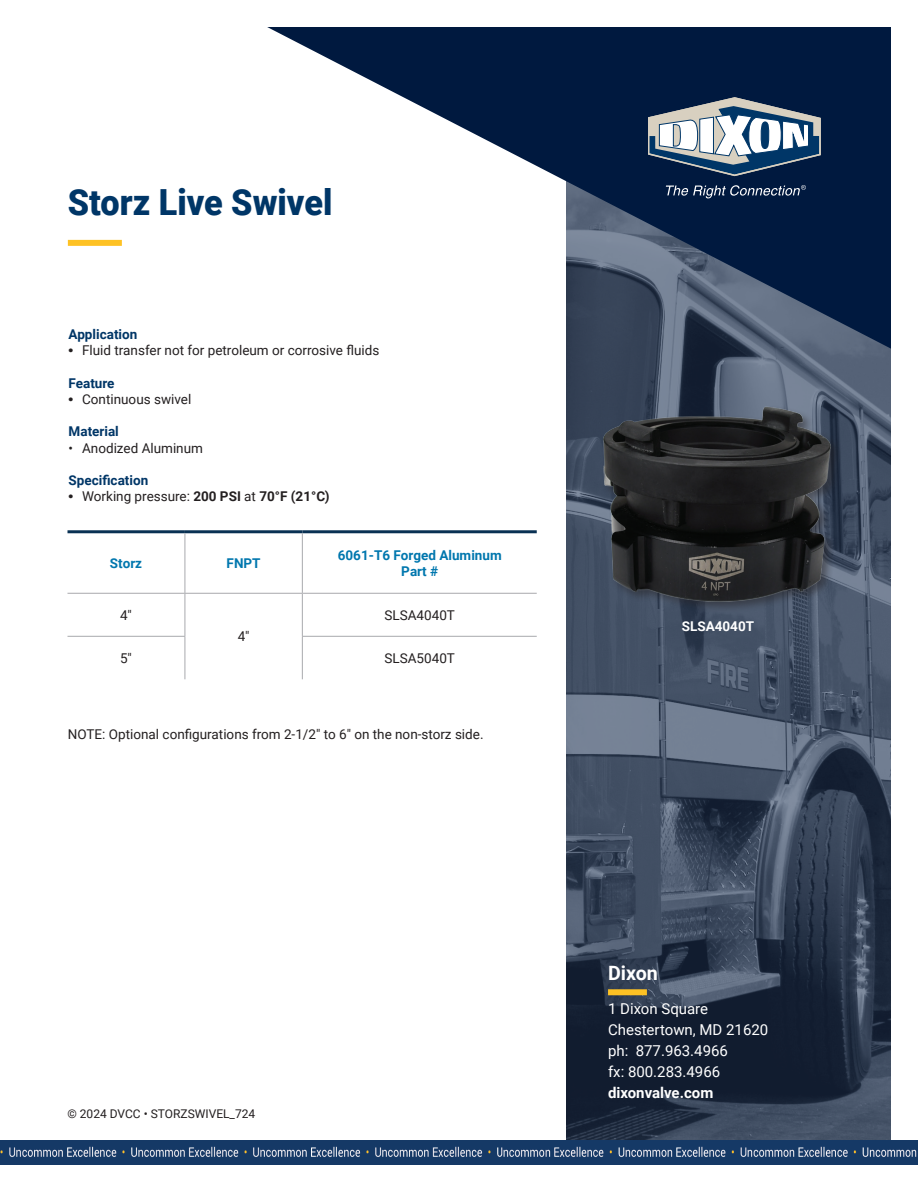
<style>
.page{position:relative;width:918px;height:1188px;background:#fff}
.page>*{position:absolute;margin:0;border:0;box-sizing:border-box;transform-origin:0 0}
.t1{font:900 36px "Roboto";color:#003667;scale:.95 1}
.t2{font:700 19.8px "Roboto";color:#fff}
.t3{font:15px/21px "Roboto";color:#fff}
.t4{font:700 15px "Roboto";color:#fff}
._2020_Body_Text{font:13.5px "Roboto";color:#231f20}
.text_-_left{font:13.5px "Roboto";color:#231f20}
._2020_Body_Text_Header{font:700 13.5px "Roboto";color:#003667}
._2020_Table_Header{font:700 13.5px "Roboto";color:#0077ae}
.part_number{font:13.5px "Roboto";color:#231f20}
.t5{font:700 13.5px "Roboto";color:#fff}
.text_-_center{font:13.5px "Roboto";color:#231f20}
.t6{font:12px "Roboto";color:#231f20}
.s1{font-family:"Arial";font-weight:700}
.s2{font-weight:700}
</style>
<div class="page">
<svg style="left:566px;top:349px;width:325px;height:792px;background:#3b485c"></svg>
<svg style="left:267px;top:27px;width:624px;height:322px"></svg>
<div style="left:608px;top:989px;width:39px;height:6px;background:#fec224"></div>
<svg style="left:648px;top:97px;width:173px;height:79px"></svg>
<svg style="left:666px;top:185px;width:140px;height:13px;background:#384b69"></svg>
<img style="left:0;top:1141px;width:500px;height:24px">
<img style="left:500px;top:1141px;width:418px;height:24px">
<div style="left:68px;top:240px;width:54px;height:6px;background:#fec224"></div>
<svg style="left:68px;top:533px;width:469px;height:60px"></svg>
<hr style="left:68px;top:530px;width:117px;height:3px;background:#093153">
<hr style="left:185px;top:530px;width:117px;height:3px;background:#093153">
<hr style="left:302px;top:530px;width:235px;height:3px;background:#093153">
<hr style="left:185px;top:533px;width:1px;height:60px;background:#a8a9ad">
<hr style="left:302px;top:533px;width:1px;height:60px;background:#a8a9ad">
<hr style="left:68px;top:593px;width:117px;height:1px;background:#a8a9ad">
<hr style="left:185px;top:593px;width:117px;height:1px;background:#a8a9ad">
<hr style="left:185px;top:594px;width:1px;height:42px;background:#a8a9ad">
<hr style="left:302px;top:593px;width:235px;height:1px;background:#a8a9ad">
<hr style="left:302px;top:594px;width:1px;height:42px;background:#a8a9ad">
<hr style="left:68px;top:636px;width:117px;height:1px;background:#a8a9ad">
<hr style="left:185px;top:637px;width:1px;height:42px;background:#a8a9ad">
<hr style="left:302px;top:636px;width:235px;height:1px;background:#a8a9ad">
<hr style="left:302px;top:637px;width:1px;height:42px;background:#a8a9ad">
<div style="left:601px;top:405px;width:241px;height:208px;background:#231f20;opacity:.5"></div>
<img style="left:600px;top:404px;width:236px;height:201px">
<p class="t1" style="left:68px;top:177px;width:280px">Storz Live Swivel</p>
<p class="_2020_Body_Text_Header" style="left:69px;top:325px;width:70px">Application</p>
<p class="_2020_Body_Text" style="left:69px;top:341px;width:312px"><span class="s1">•</span> Fluid transfer not for petroleum or corrosive fluids</p>
<p class="_2020_Body_Text_Header" style="left:69px;top:373px;width:48px">Feature</p>
<p class="_2020_Body_Text" style="left:69px;top:390px;width:124px"><span class="s1">•</span> Continuous swivel</p>
<p class="_2020_Body_Text_Header" style="left:69px;top:422px;width:52px">Material</p>
<p class="_2020_Body_Text" style="left:69px;top:438px;width:136px">• Anodized Aluminum</p>
<p class="_2020_Body_Text_Header" style="left:69px;top:471px;width:81px">Specification</p>
<p class="_2020_Body_Text" style="left:69px;top:487px;width:263px"><span class="s1">•</span> Working pressure: <span class="s2">200 PSI</span> at <span class="s2">70°F (21°C)</span></p>
<p class="_2020_Table_Header" style="left:110px;top:554px;width:34px">Storz</p>
<p class="_2020_Table_Header" style="left:227px;top:554px;width:35px">FNPT</p>
<p class="text_-_center" style="left:120px;top:605px;width:13px">4"</p>
<p class="text_-_center" style="left:238px;top:627px;width:13px">4"</p>
<p class="_2020_Table_Header" style="left:338px;top:546px;width:165px">6061-T6 Forged Aluminum</p>
<p class="_2020_Table_Header" style="left:401px;top:562px;width:38px">Part #</p>
<p class="part_number" style="left:385px;top:605px;width:72px">SLSA4040T</p>
<p class="text_-_center" style="left:120px;top:649px;width:13px">5"</p>
<p class="part_number" style="left:385px;top:649px;width:72px">SLSA5040T</p>
<p class="text_-_left" style="left:68px;top:725px;width:417px">NOTE: Optional configurations from 2-1/2" to 6" on the non-storz side.</p>
<p class="t6" style="left:68px;top:1106px;width:189px">© 2024 DVCC • STORZSWIVEL_724</p>
<p class="t5" style="left:682px;top:616px;width:74px">SLSA4040T</p>
<p class="t2" style="left:608px;top:959px;width:51px">Dixon</p>
<p class="t3" style="left:608px;top:998px;width:162px">1 Dixon Square<br>Chestertown, MD 21620</p>
<p class="t3" style="left:608px;top:1040px;width:121px">ph: 877.963.4966 fx: 800.283.4966</p>
<p class="t4" style="left:608px;top:1082px;width:107px">dixonvalve.com</p>
</div>
